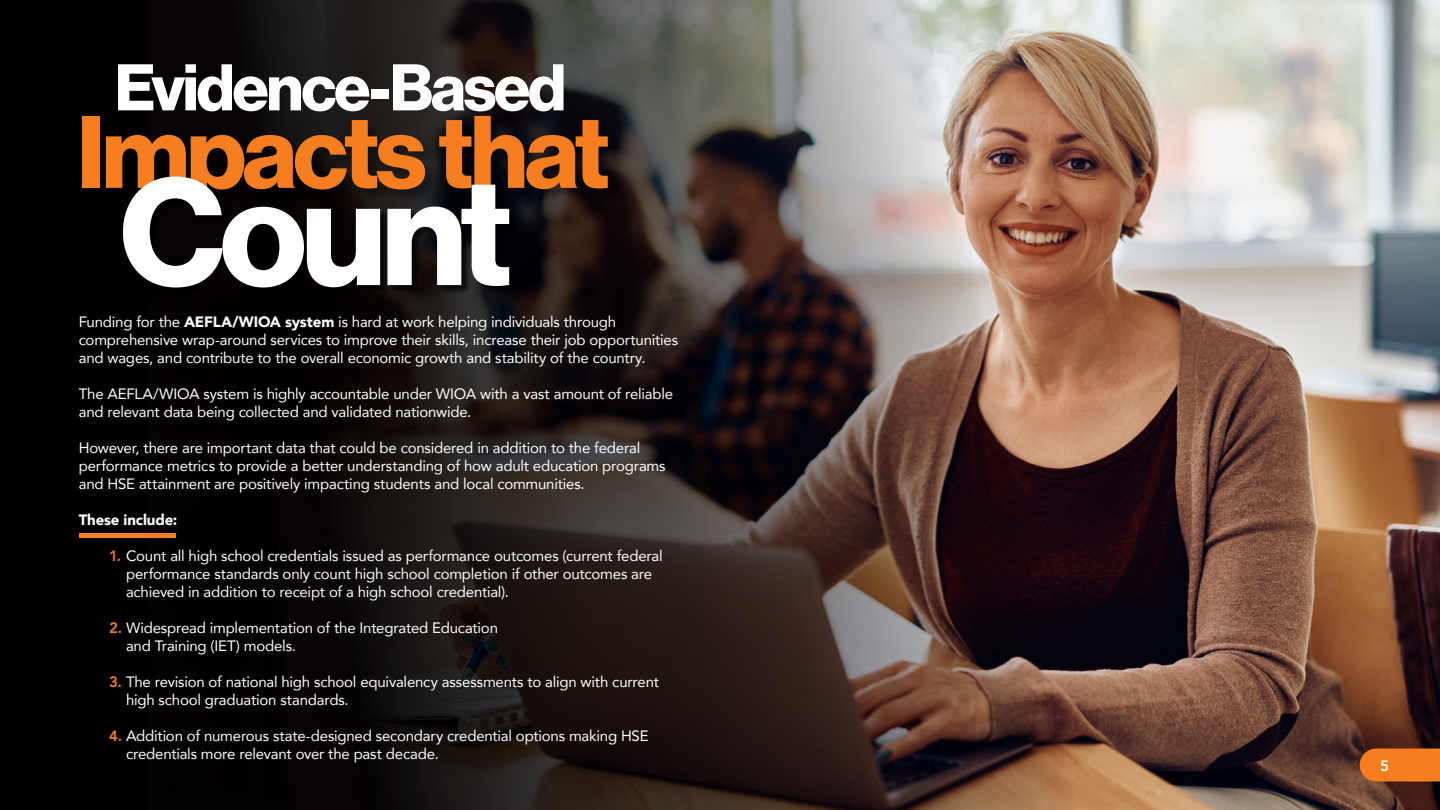
<style>
.page{position:relative;width:1440px;height:810px;background:#fff}
.page>*{position:absolute;margin:0;border:0;box-sizing:border-box;transform-origin:0 0}
.t1{font:149.02px "N Haas Grotesk DS Pro 75 Bd";letter-spacing:-.03em;color:#fff}
.t2{font:100.57px "N Haas Grotesk DS Pro 75 Bd";letter-spacing:-.035em;color:#f57e20}
.t3{font:64.43px "N Haas Grotesk DS Pro 75 Bd";letter-spacing:-.03em;color:#fff}
.t4{font:15px/18px "Avenir";letter-spacing:-.015em;color:#fff}
.t5{font:900 15px "Avenir";letter-spacing:-.01em;color:#fff}
.t6{font:800 15px "Avenir";color:#fff}
.s1{font-weight:900}
.s2{font-weight:800;color:#f57e20}
</style>
<div class="page">
<img style="left:0;top:0;width:1439px;height:810px">
<div style="left:84px;top:118px;width:536px;height:99px;background:#000;opacity:.33"></div>
<svg style="left:1360px;top:748px;width:80px;height:34px"></svg>
<div style="left:124px;top:178px;width:394px;height:118px;background:#000;opacity:.75"></div>
<div style="left:79px;top:533px;width:97px;height:5px;background:#f57e20"></div>
<h3 class="t3" style="left:115px;top:50px;width:453px">Evidence-Based</h3>
<h2 class="t2" style="left:77px;top:94px;width:534px">Impacts that</h2>
<h1 class="t1" style="left:120px;top:146px;width:394px">Count</h1>
<p class="t4" style="left:79px;top:312px;width:601px">Funding for the <span class="s1">AEFLA/WIOA system</span> is hard at work helping individuals through comprehensive wrap-around services to improve their skills, increase their job opportunities and wages, and contribute to the overall economic growth and stability of the country.</p>
<p class="t4" style="left:79px;top:384px;width:596px">The AEFLA/WIOA system is highly accountable under WIOA with a vast amount of reliable and relevant data being collected and validated nationwide.</p>
<p class="t4" style="left:79px;top:438px;width:588px">However, there are important data that could be considered in addition to the federal performance metrics to provide a better understanding of how adult education programs and HSE attainment are positively impacting students and local communities.</p>
<p class="t5" style="left:79px;top:507px;width:100px">These include:</p>
<p class="t4" style="left:126px;top:546px;width:538px;text-indent:-17px"><span class="s2">1.</span> Count all high school credentials issued as performance outcomes (current federal performance standards only count high school completion if other outcomes are achieved in addition to receipt of a high school credential).</p>
<p class="t4" style="left:126px;top:618px;width:374px;text-indent:-17px"><span class="s2">2.</span> Widespread implementation of the Integrated Education and Training (IET) models.</p>
<p class="t4" style="left:126px;top:672px;width:535px;text-indent:-17px"><span class="s2">3.</span> The revision of national high school equivalency assessments to align with current high school graduation standards.</p>
<p class="t4" style="left:126px;top:726px;width:524px;text-indent:-17px"><span class="s2">4.</span> Addition of numerous state-designed secondary credential options making HSE credentials more relevant over the past decade.</p>
<p class="t6" style="left:1380px;top:754px;width:10px">5</p>
</div>
